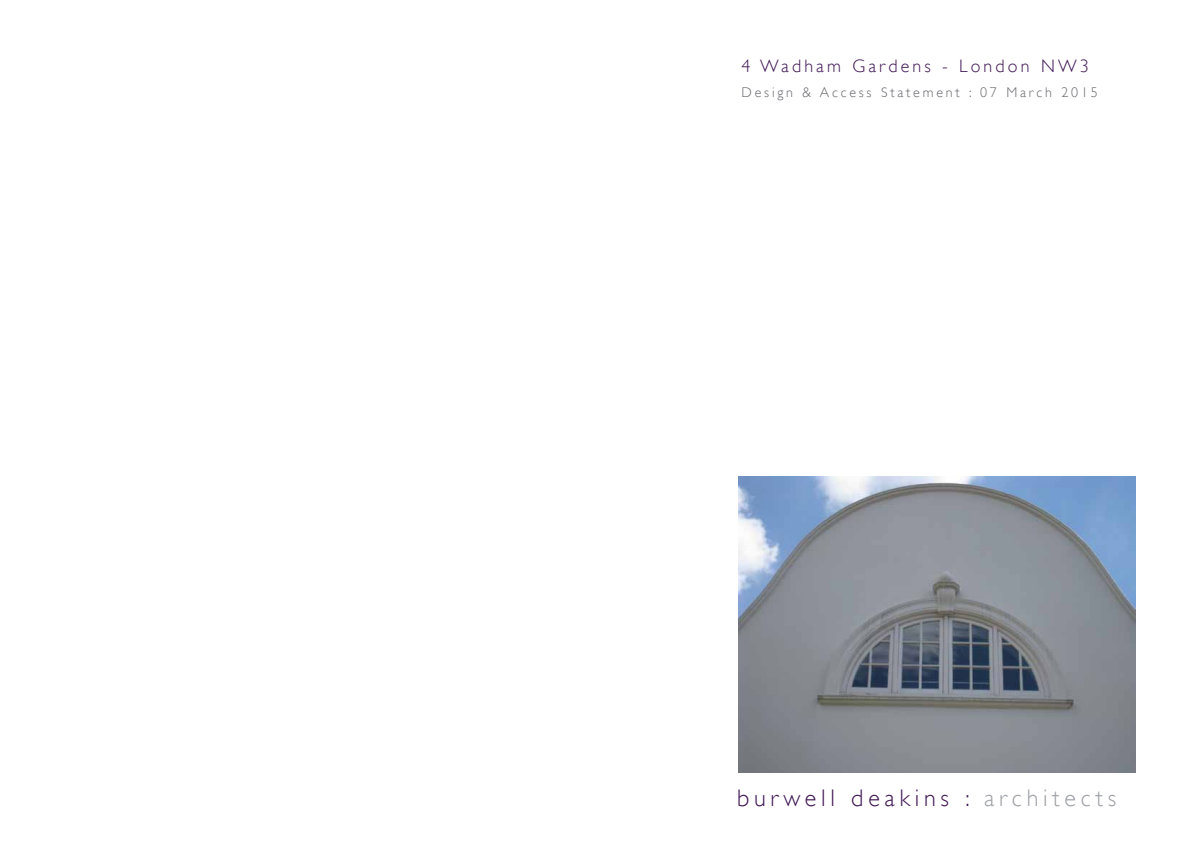
<style>
.page{position:relative;width:1191px;height:842px;background:#fff}
.page>*{position:absolute;margin:0;border:0;box-sizing:border-box;transform-origin:0 0}
.t1{font:300 24px "Gill Sans";letter-spacing:.2em;color:#3f1654}
.t2{font:300 18px "Gill Sans";letter-spacing:.175em;color:#3f1654}
.t3{font:300 14px "Gill Sans";letter-spacing:.2em;color:#67686d}
.s1{color:#9d9fa5}
</style>
<div class="page">
<img style="left:738px;top:476px;width:397px;height:297px">
<p class="t2" style="left:741px;top:56px;width:348px">4 Wadham Gardens - London NW3</p>
<p class="t3" style="left:741px;top:84px;width:358px">Design &amp; Access Statement : 07 March 2015</p>
<h1 class="t1" style="left:737px;top:784px;width:380px">burwell deakins : <span class="s1">architects</span></h1>
</div>
